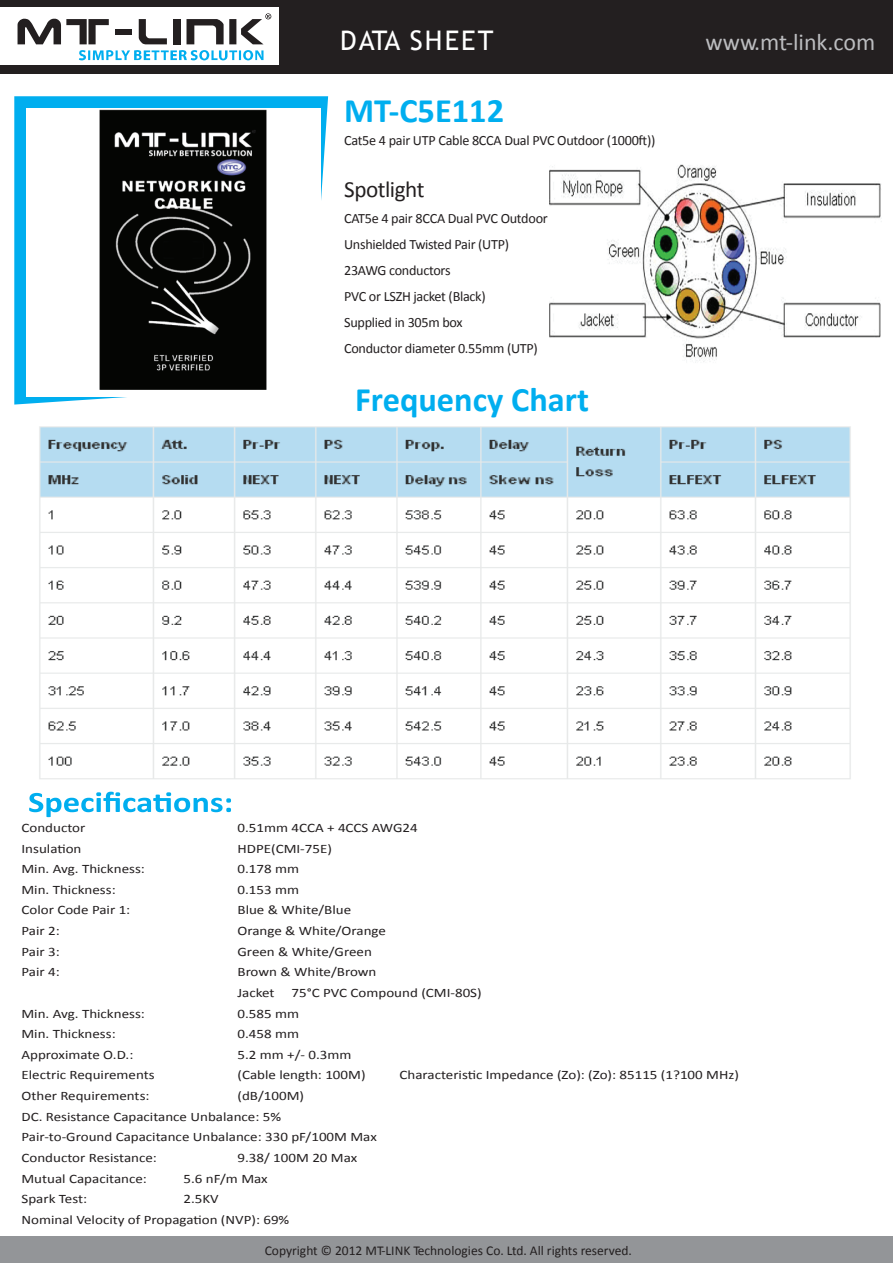
<style>
.page{position:relative;width:893px;height:1263px;background:#fff}
.page>*{position:absolute;margin:0;border:0;box-sizing:border-box;transform-origin:0 0}
.t1{font:700 34.35px "Calibri";color:#00aeef}
.t2{font:27px "Trebuchet MS";letter-spacing:.08em;color:#fff}
.t3{font:24px "Calibri";color:#bcbdc0}
.t4{font:23.25px "Calibri";letter-spacing:-.02em;color:#231f20}
.t5{font:14.25px/26.1px "Calibri";letter-spacing:-.02em;color:#231f20}
.t6{font:13.5px "Calibri";color:#231f20}
.t7{font:12.9px/20.7px "Calibri";color:#231f20;scale:1.16 1}
</style>
<div class="page">
<div style="left:0;top:0;width:893px;height:73px;background:#231f20"></div>
<div style="left:0;top:1236px;width:893px;height:27px;background:#939598"></div>
<div style="left:0;top:7px;width:279px;height:58px;background:#fff"></div>
<svg style="left:79px;top:50px;width:184px;height:10px"></svg>
<svg style="left:18px;top:19px;width:91px;height:25px"></svg>
<svg style="left:139px;top:19px;width:28px;height:25px"></svg>
<div style="left:173px;top:19px;width:7px;height:25px;background:#231f20"></div>
<div style="left:116px;top:29px;width:16px;height:6px;background:#231f20"></div>
<svg style="left:187px;top:13px;width:84px;height:31px"></svg>
<svg style="left:14px;top:96px;width:314px;height:309px;fill:#00aeef"></svg>
<div style="left:26px;top:108px;width:294px;height:289px;background:#fff"></div>
<svg style="left:29px;top:792px;width:202px;height:25px"></svg>
<img style="left:549px;top:164px;width:332px;height:199px">
<img style="left:39px;top:426px;width:812px;height:353px">
<img style="left:99px;top:110px;width:168px;height:280px">
<h2 class="t2" style="left:340px;top:25px;width:155px">DATA SHEET</h2>
<h3 class="t3" style="left:705px;top:28px;width:171px">www.mt-link.com</h3>
<h1 class="t1" style="left:344px;top:90px;width:161px">MT-C5E112</h1>
<p class="t5" style="left:344px;top:126px;width:313px">Cat5e 4 pair UTP Cable 8CCA Dual PVC Outdoor (1000ft))</p>
<h3 class="t4" style="left:344px;top:174px;width:82px">Spotlight</h3>
<p class="t5" style="left:344px;top:204px;width:237px">CAT5e 4 pair 8CCA Dual PVC Outdoor cable<br>Unshielded Twisted Pair (UTP)<br>23AWG conductors<br>PVC or LSZH jacket (Black)<br>Supplied in 305m box<br>Conductor diameter 0.55mm (UTP)</p>
<h1 class="t1" style="left:355px;top:378px;width:235px">Frequency Chart</h1>
<p class="t7" style="left:22px;top:817px;width:57px">Conductor</p>
<p class="t7" style="left:238px;top:817px;width:157px">0.51mm 4CCA + 4CCS AWG24</p>
<p class="t7" style="left:22px;top:837px;width:53px">Insulation</p>
<p class="t7" style="left:238px;top:837px;width:83px">HDPE(CMI-75E)</p>
<p class="t7" style="left:22px;top:858px;width:108px">Min. Avg. Thickness:</p>
<p class="t7" style="left:238px;top:858px;width:55px">0.178 mm</p>
<p class="t7" style="left:22px;top:878px;width:83px">Min. Thickness:</p>
<p class="t7" style="left:238px;top:878px;width:55px">0.153 mm</p>
<p class="t7" style="left:22px;top:899px;width:95px">Color Code Pair 1:</p>
<p class="t7" style="left:238px;top:899px;width:100px">Blue &amp; White/Blue</p>
<p class="t7" style="left:22px;top:920px;width:35px">Pair 2:</p>
<p class="t7" style="left:238px;top:920px;width:129px">Orange &amp; White/Orange</p>
<p class="t7" style="left:22px;top:940px;width:35px">Pair 3:</p>
<p class="t7" style="left:238px;top:940px;width:117px">Green &amp; White/Green</p>
<p class="t7" style="left:22px;top:961px;width:35px">Pair 4:</p>
<p class="t7" style="left:238px;top:961px;width:121px">Brown &amp; White/Brown<br>Jacket</p>
<p class="t7" style="left:292px;top:982px;width:165px">75°C PVC Compound (CMI-80S)</p>
<p class="t7" style="left:22px;top:1002px;width:108px">Min. Avg. Thickness:</p>
<p class="t7" style="left:238px;top:1002px;width:55px">0.585 mm</p>
<p class="t7" style="left:22px;top:1023px;width:83px">Min. Thickness:</p>
<p class="t7" style="left:238px;top:1023px;width:55px">0.458 mm</p>
<p class="t7" style="left:22px;top:1043px;width:98px">Approximate O.D.:</p>
<p class="t7" style="left:238px;top:1043px;width:100px">5.2 mm +/- 0.3mm</p>
<p class="t7" style="left:22px;top:1064px;width:116px">Electric Requirements</p>
<p class="t7" style="left:238px;top:1064px;width:112px">(Cable length: 100M)</p>
<p class="t7" style="left:400px;top:1064px;width:294px">Characteristic Impedance (Zo): (Zo): 85115 (1?100 MHz)</p>
<p class="t7" style="left:22px;top:1085px;width:112px">Other Requirements:</p>
<p class="t7" style="left:22px;top:1085px;width:308px;text-indent:216px">(dB/100M)<br>DC. Resistance Capacitance Unbalance: 5%<br>Pair-to-Ground Capacitance Unbalance: 330 pF/100M Max Conductor Resistance:</p>
<p class="t7" style="left:238px;top:1147px;width:105px">9.38/ 100M 20 Max</p>
<p class="t7" style="left:22px;top:1167px;width:110px">Mutual Capacitance:</p>
<p class="t7" style="left:184px;top:1167px;width:74px">5.6 nF/m Max</p>
<p class="t7" style="left:22px;top:1188px;width:58px">Spark Test:</p>
<p class="t7" style="left:22px;top:1188px;width:232px;text-indent:162px">2.5KV<br>Nominal Velocity of Propagation (NVP): 69%</p>
<p class="t6" style="left:265px;top:1242px;width:369px">Copyright © 2012 MT-LINK Technologies Co. Ltd. All rights reserved.</p>
</div>
